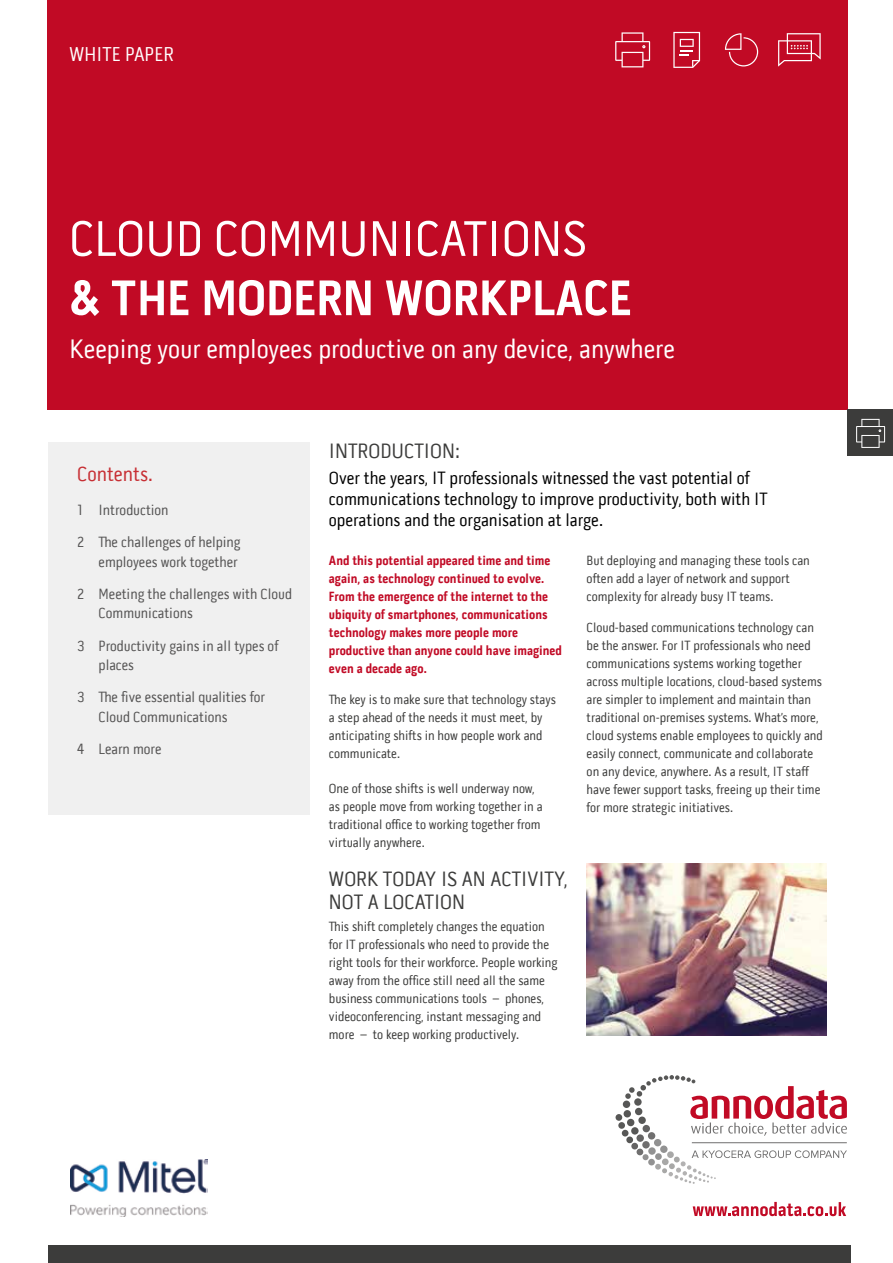
<style>
.page{position:relative;width:893px;height:1263px;background:#fff}
.page>*{position:absolute;margin:0;border:0;box-sizing:border-box;transform-origin:0 0}
.t1{font:51px "Pill Gothic 300 mg";color:#fff}
.t2{font:700 51px "Pill Gothic 300 mg";color:#fff}
.t3{font:27px "Pill Gothic 300 mg";color:#fff}
.t4{font:21px/22.5px "Pill Gothic 300 mg";color:#3c3c3b}
.t5{font:21px "Pill Gothic 300 mg";color:#c72f34}
.t6{font:20.25px "Pill Gothic 300 mg";color:#fff}
.t7{font:18px/21px "Pill Gothic 300 mg";color:#000}
.t8{font:15px/32.2px "Pill Gothic 300 mg";color:#555454}
.t9{font:13.5px/18px "Pill Gothic 300 mg";color:#3c3c3b}
.t10{font:700 13.5px/18px "Pill Gothic 300 mg";color:#c10a25}
</style>
<div class="page">
<div style="left:47px;top:0;width:801px;height:409px;background:#c10a25"></div>
<svg style="left:778px;top:33px;width:43px;height:34px"></svg>
<svg style="left:673px;top:32px;width:27px;height:36px"></svg>
<svg style="left:725px;top:33px;width:33px;height:33px"></svg>
<svg style="left:615px;top:32px;width:35px;height:35px"></svg>
<div style="left:848px;top:409px;width:45px;height:46px;background:#3c3c3b"></div>
<div style="left:48px;top:1246px;width:802px;height:17px;background:#3c3c3b"></div>
<div style="left:48px;top:442px;width:262px;height:373px;background:#f0f0f0"></div>
<svg style="left:856px;top:419px;width:29px;height:29px"></svg>
<img style="left:586px;top:863px;width:240px;height:172px">
<img style="left:71px;top:1160px;width:137px;height:56px">
<svg style="left:693px;top:1202px;width:154px;height:14px"></svg>
<svg style="left:615px;top:1114px;width:7px;height:7px"></svg>
<svg style="left:618px;top:1075px;width:229px;height:109px"></svg>
<h3 class="t6" style="left:69px;top:42px;width:106px">WHITE PAPER</h3>
<h1 class="t1" style="left:69px;top:209px;width:519px">CLOUD COMMUNICATIONS</h1>
<h1 class="t2" style="left:69px;top:266px;width:564px">&amp; THE MODERN WORKPLACE</h1>
<h2 class="t3" style="left:69px;top:333px;width:607px">Keeping your employees productive on any device, anywhere</h2>
<h3 class="t5" style="left:77px;top:462px;width:77px">Contents.</h3>
<p class="t8" style="left:77px;top:494px;width:165px">1 Introduction<br>2 The challenges of helping</p>
<p class="t8" style="left:77px;top:545px;width:216px;text-indent:21px">employees work together<br>2 Meeting the challenges with Cloud</p>
<p class="t8" style="left:77px;top:597px;width:202px;text-indent:21px">Communications<br>3 Productivity gains in all types of</p>
<p class="t8" style="left:77px;top:649px;width:189px;text-indent:21px">places<br>3 The five essential qualities for</p>
<p class="t8" style="left:77px;top:701px;width:152px;text-indent:21px">Cloud Communications<br>4 Learn more</p>
<h3 class="t4" style="left:329px;top:440px;width:133px">INTRODUCTION:</h3>
<h3 class="t7" style="left:329px;top:467px;width:440px">Over the years, IT professionals witnessed the vast potential of communications technology to improve productivity, both with IT operations and the organisation at large.</h3>
<p class="t10" style="left:329px;top:551px;width:234px">And this potential appeared time and time again, as technology continued to evolve.<br>From the emergence of the internet to the ubiquity of smartphones, communications technology makes more people more productive than anyone could have imagined even a decade ago.</p>
<p class="t9" style="left:329px;top:690px;width:228px">The key is to make sure that technology stays a step ahead of the needs it must meet, by anticipating shifts in how people work and communicate.</p>
<p class="t9" style="left:329px;top:779px;width:215px">One of those shifts is well underway now, as people move from working together in a traditional office to working together from virtually anywhere.</p>
<h3 class="t4" style="left:329px;top:868px;width:240px">WORK TODAY IS AN ACTIVITY,<br>NOT A LOCATION</h3>
<p class="t9" style="left:329px;top:917px;width:230px">This shift completely changes the equation for IT professionals who need to provide the right tools for their workforce. People working away from the office still need all the same business communications tools – phones, videoconferencing, instant messaging and more – to keep working productively.</p>
<p class="t9" style="left:587px;top:551px;width:225px">But deploying and managing these tools can often add a layer of network and support complexity for already busy IT teams.</p>
<p class="t9" style="left:587px;top:618px;width:238px">Cloud-based communications technology can be the answer. For IT professionals who need communications systems working together across multiple locations, cloud-based systems are simpler to implement and maintain than traditional on-premises systems. What’s more, cloud systems enable employees to quickly and easily connect, communicate and collaborate on any device, anywhere. As a result, IT staff have fewer support tasks, freeing up their time for more strategic initiatives.</p>
</div>
